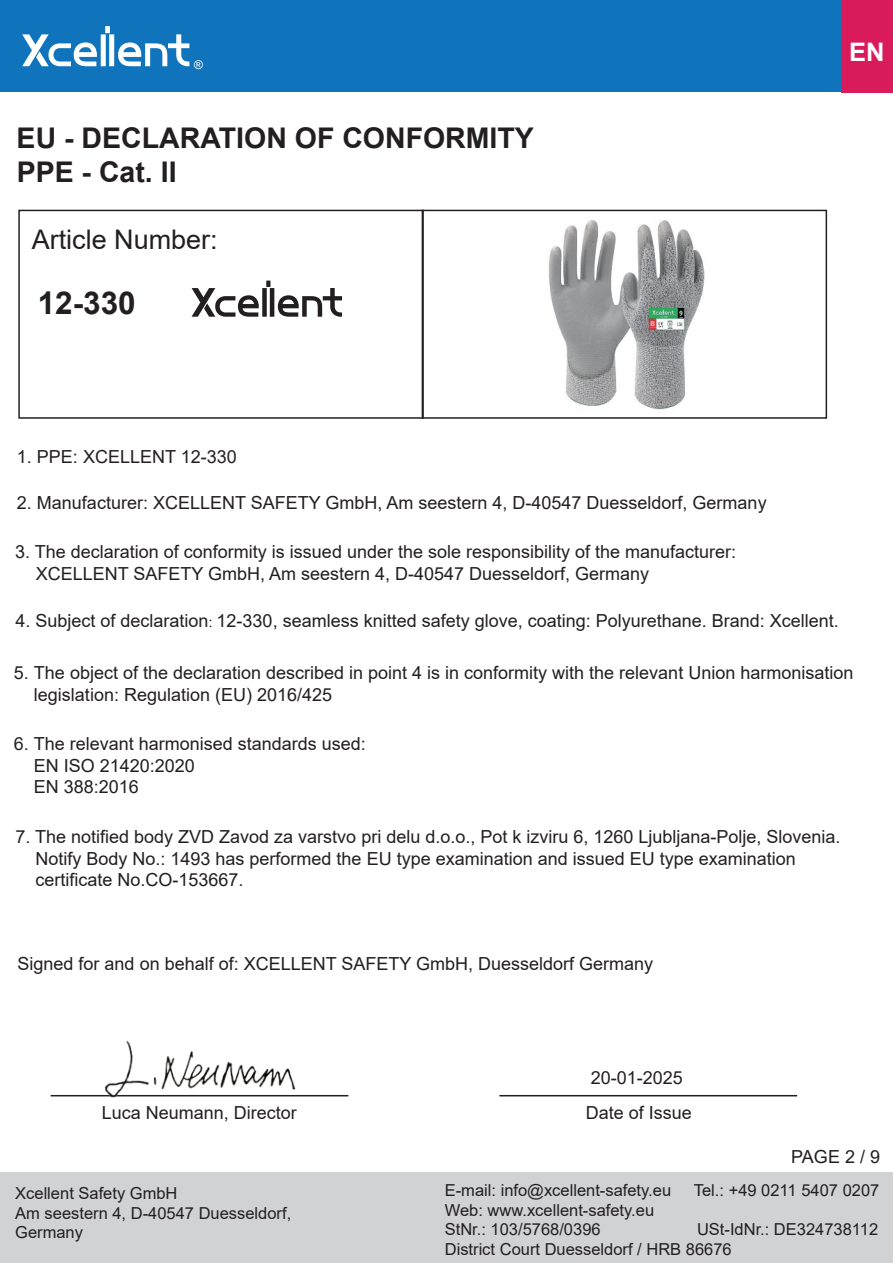
<style>
.page{position:relative;width:893px;height:1263px;background:#fff}
.page>*{position:absolute;margin:0;border:0;box-sizing:border-box;transform-origin:0 0}
.t1{font:700 31.5px "Arial";color:#231f20}
.t2{font:700 28.5px/34.2px "Arial";color:#231f20}
.t3{font:27px "Arial";color:#231f20}
.t4{font:700 25.5px "Arial";color:#fff}
.t5{font:18px/21.6px "Arial";color:#231f20}
.t6{font:16.5px/19.8px "Arial";color:#231f20}
.t7{font:12px "Arial";color:#fff}
.s1{font-family:"Adobe Song Std";font-weight:300}
</style>
<div class="page">
<div style="left:18px;top:210px;width:406px;height:209px;border:2px solid #231f20"></div>
<div style="left:422px;top:210px;width:405px;height:209px;border:2px solid #231f20"></div>
<img style="left:548px;top:220px;width:157px;height:191px">
<svg style="left:192px;top:281px;width:150px;height:36px"></svg>
<div style="left:0;top:0;width:893px;height:92px;background:#1074bc"></div>
<svg style="left:22px;top:26px;width:167px;height:40px"></svg>
<div style="left:842px;top:0;width:51px;height:92px;background:#d91a5b"></div>
<div style="left:0;top:1172px;width:893px;height:90px;background:#d1d2d4"></div>
<hr style="left:51px;top:1095px;width:297px;height:1px;background:#231f20">
<hr style="left:499px;top:1095px;width:298px;height:1px;background:#231f20">
<img style="left:89px;top:1040px;width:221px;height:58px">
<p class="t7" style="left:194px;top:57px;width:10px">®</p>
<h2 class="t2" style="left:17px;top:121px;width:519px">EU - DECLARATION OF CONFORMITY<br>PPE - Cat. II</h2>
<h3 class="t3" style="left:32px;top:221px;width:188px">Article Number:</h3>
<h1 class="t1" style="left:38px;top:281px;width:100px">12-330</h1>
<h3 class="t4" style="left:849px;top:34px;width:37px">EN</h3>
<p class="t5" style="left:17px;top:446px;width:221px">1. PPE: XCELLENT 12-330</p>
<p class="t5" style="left:17px;top:492px;width:751px">2. Manufacturer: XCELLENT SAFETY GmbH, Am seestern 4, D-40547 Duesseldorf, Germany</p>
<p class="t5" style="left:36px;top:541px;width:702px;text-indent:-21px">3. The declaration of conformity is issued under the sole responsibility of the manufacturer:<br>XCELLENT SAFETY GmbH, Am seestern 4, D-40547 Duesseldorf, Germany</p>
<p class="t5" style="left:15px;top:609px;width:825px">4. Subject of declaration<span class="s1">:</span> 12-330, seamless knitted safety glove, coating: Polyurethane. Brand: Xcellent.</p>
<p class="t5" style="left:34px;top:662px;width:821px;text-indent:-20px">5. The object of the declaration described in point 4 is in conformity with the relevant Union harmonisation legislation: Regulation (EU) 2016/425</p>
<p class="t5" style="left:34px;top:733px;width:334px;text-indent:-20px">6. The relevant harmonised standards used:<br>EN ISO 21420:2020<br>EN 388:2016</p>
<p class="t5" style="left:35px;top:826px;width:807px;text-indent:-20px">7. The notified body ZVD Zavod za varstvo pri delu d.o.o., Pot k izviru 6, 1260 Ljubljana-Polje, Slovenia.<br>Notify Body No.: 1493 has performed the EU type examination and issued EU type examination certificate No.CO-153667.</p>
<p class="t5" style="left:18px;top:953px;width:637px">Signed for and on behalf of: XCELLENT SAFETY GmbH, Duesseldorf Germany</p>
<p class="t5" style="left:591px;top:1066px;width:94px">20-01-2025</p>
<p class="t5" style="left:102px;top:1101px;width:197px">Luca Neumann, Director</p>
<p class="t5" style="left:586px;top:1102px;width:108px">Date of Issue</p>
<p class="t5" style="left:791px;top:1146px;width:90px">PAGE 2 / 9</p>
<p class="t6" style="left:15px;top:1183px;width:278px">Xcellent Safety GmbH<br>Am seestern 4, D-40547 Duesseldorf,<br>Germany</p>
<p class="t6" style="left:445px;top:1180px;width:228px">E-mail: info@xcellent-safety.eu</p>
<p class="t6" style="left:694px;top:1180px;width:187px">Tel.: +49 0211 5407 0207</p>
<p class="t6" style="left:445px;top:1200px;width:211px">Web: www.xcellent-safety.eu<br>StNr.: 103/5768/0396</p>
<p class="t6" style="left:445px;top:1219px;width:435px;text-indent:252px">USt-IdNr.: DE324738112<br>District Court Duesseldorf / HRB 86676</p>
</div>
